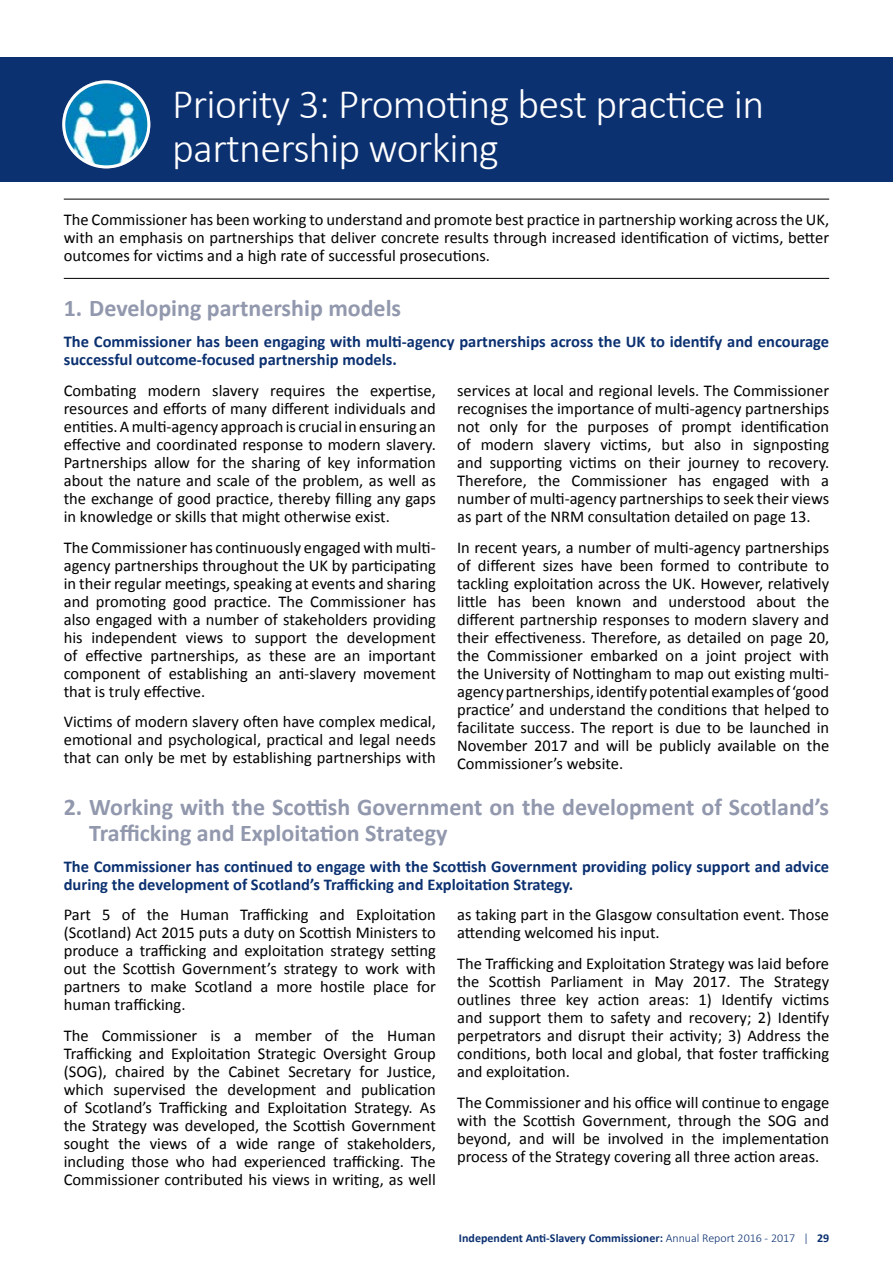
<style>
.page{position:relative;width:893px;height:1263px;background:#fff}
.page>*{position:absolute;margin:0;border:0;box-sizing:border-box;transform-origin:0 0}
.t1{font:300 42px/43.5px "Calibri";letter-spacing:-.015em;color:#fff}
.t2{font:700 24px/25.5px "Calibri";color:#9298ad}
.t3{font:16.5px/18px "Calibri";color:#000;text-align:justify}
.t4{font:700 16.5px/18px "Calibri";color:#0c3171}
.t5{font:700 12px "Calibri";color:#0c3171}
.s1{font-weight:300}
</style>
<div class="page">
<div style="left:0;top:57px;width:893px;height:125px;background:#0c3171"></div>
<img style="left:64px;top:82px;width:85px;height:85px;border-radius:43px">
<div style="left:62px;top:80px;width:88px;height:88px;border:3px solid #fff;border-radius:50%"></div>
<hr style="left:64px;top:199px;width:765px;height:1px;background:#000">
<hr style="left:64px;top:278px;width:765px;height:1px;background:#000">
<h1 class="t1" style="left:172px;top:81px;width:593px">Priority 3: Promoting best practice in partnership working</h1>
<p class="t3" style="left:64px;top:211px;width:767px">The Commissioner has been working to understand and promote best practice in partnership working across the UK, with an emphasis on partnerships that deliver concrete results through increased identification of victims, better outcomes for victims and a high rate of successful prosecutions.</p>
<h2 class="t2" style="left:64px;top:296px;width:339px">1. Developing partnership models</h2>
<p class="t4" style="left:64px;top:333px;width:767px">The Commissioner has been engaging with multi-agency partnerships across the UK to identify and encourage successful outcome-focused partnership models.</p>
<p class="t3" style="left:64px;top:381px;width:374px">Combating modern slavery requires the expertise, resources and efforts of many different individuals and entities. A multi-agency approach is crucial in ensuring an effective and coordinated response to modern slavery.<br>Partnerships allow for the sharing of key information about the nature and scale of the problem, as well as the exchange of good practice, thereby filling any gaps in knowledge or skills that might otherwise exist.</p>
<p class="t3" style="left:64px;top:538px;width:374px">The Commissioner has continuously engaged with multi&shy;agency partnerships throughout the UK by participating in their regular meetings, speaking at events and sharing and promoting good practice. The Commissioner has also engaged with a number of stakeholders providing his independent views to support the development of effective partnerships, as these are an important component of establishing an anti-slavery movement that is truly effective.</p>
<p class="t3" style="left:64px;top:713px;width:374px">Victims of modern slavery often have complex medical, emotional and psychological, practical and legal needs that can only be met by establishing partnerships with</p>
<p class="t3" style="left:457px;top:381px;width:374px">services at local and regional levels. The Commissioner recognises the importance of multi-agency partnerships not only for the purposes of prompt identification of modern slavery victims, but also in signposting and supporting victims on their journey to recovery.<br>Therefore, the Commissioner has engaged with a number of multi-agency partnerships to seek their views as part of the NRM consultation detailed on page 13.</p>
<p class="t3" style="left:457px;top:538px;width:374px">In recent years, a number of multi-agency partnerships of different sizes have been formed to contribute to tackling exploitation across the UK. However, relatively little has been known and understood about the different partnership responses to modern slavery and their effectiveness. Therefore, as detailed on page 20, the Commissioner embarked on a joint project with the University of Nottingham to map out existing multi&shy;agency partnerships, identify potential examples of ‘good practice’ and understand the conditions that helped to facilitate success. The report is due to be launched in November 2017 and will be publicly available on the Commissioner’s website.</p>
<h2 class="t2" style="left:89px;top:795px;width:741px;text-indent:-26px">2. Working with the Scottish Government on the development of Scotland’s<br>Trafficking and Exploitation Strategy</h2>
<p class="t4" style="left:64px;top:857px;width:767px">The Commissioner has continued to engage with the Scottish Government providing policy support and advice during the development of Scotland’s Trafficking and Exploitation Strategy.</p>
<p class="t3" style="left:64px;top:906px;width:374px">Part 5 of the Human Trafficking and Exploitation (Scotland) Act 2015 puts a duty on Scottish Ministers to produce a trafficking and exploitation strategy setting out the Scottish Government’s strategy to work with partners to make Scotland a more hostile place for human trafficking.</p>
<p class="t3" style="left:64px;top:1027px;width:374px">The Commissioner is a member of the Human Trafficking and Exploitation Strategic Oversight Group (SOG), chaired by the Cabinet Secretary for Justice, which supervised the development and publication of Scotland’s Trafficking and Exploitation Strategy. As the Strategy was developed, the Scottish Government sought the views of a wide range of stakeholders, including those who had experienced trafficking. The Commissioner contributed his views in writing, as well</p>
<p class="t3" style="left:457px;top:906px;width:374px">as taking part in the Glasgow consultation event. Those attending welcomed his input.</p>
<p class="t3" style="left:457px;top:955px;width:374px">The Trafficking and Exploitation Strategy was laid before the Scottish Parliament in May 2017. The Strategy outlines three key action areas: 1) Identify victims and support them to safety and recovery; 2) Identify perpetrators and disrupt their activity; 3) Address the conditions, both local and global, that foster trafficking and exploitation.</p>
<p class="t3" style="left:457px;top:1093px;width:374px">The Commissioner and his office will continue to engage with the Scottish Government, through the SOG and beyond, and will be involved in the implementation process of the Strategy covering all three action areas.</p>
<p class="t5" style="left:459px;top:1230px;width:372px">Independent Anti-Slavery Commissioner: <span class="s1">Annual Report 2016 - 2017 |</span> 29</p>
</div>
